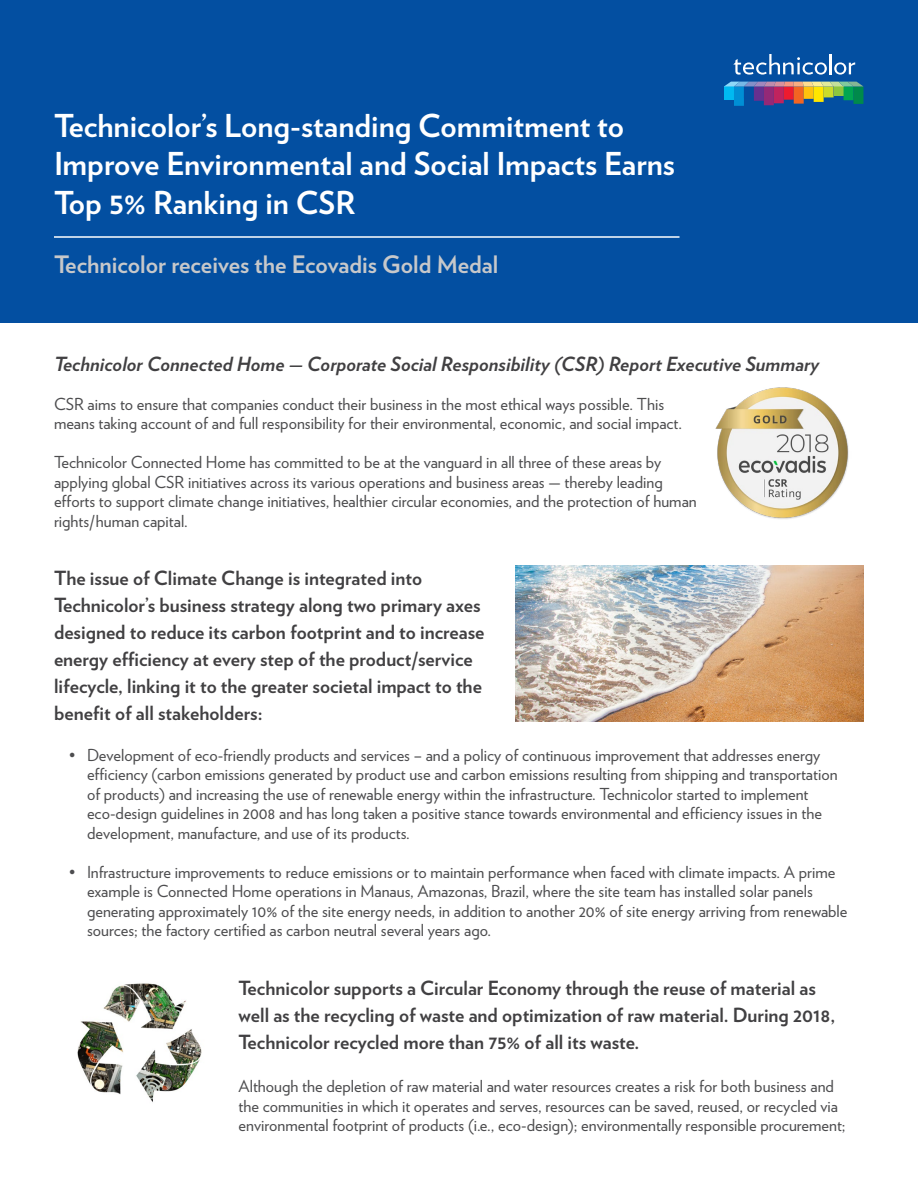
<style>
.page{position:relative;width:918px;height:1188px;background:#fff}
.page>*{position:absolute;margin:0;border:0;box-sizing:border-box;transform-origin:0 0}
.t1{font:700 31.5px/39px "Verlag";color:#fff}
.t2{font:700 24px "Verlag";color:#c7c8ca}
.t3{font:700 19.5px/27px "Verlag";color:#414042}
.t4{font:italic 700 19.5px "Verlag";color:#414042}
.t5{font:16.5px/19.5px "Verlag";color:#4d4d4f}
</style>
<div class="page">
<div style="left:0;top:0;width:918px;height:323px;background:#034fa1"></div>
<svg style="left:724px;top:82px;width:139px;height:24px"></svg>
<svg style="left:733px;top:54px;width:94px;height:21px"></svg>
<hr style="left:829px;top:54px;width:3px;height:20px;background:#fff">
<svg style="left:834px;top:62px;width:21px;height:13px"></svg>
<img style="left:715px;top:387px;width:134px;height:132px">
<img style="left:515px;top:566px;width:349px;height:156px">
<img style="left:77px;top:983px;width:125px;height:119px">
<hr style="left:54px;top:236px;width:626px;height:2px;background:#fff">
<h1 class="t1" style="left:54px;top:104px;width:623px">Technicolor’s Long-standing Commitment to<br>Improve Environmental and Social Impacts Earns<br>Top 5% Ranking in CSR</h1>
<h2 class="t2" style="left:54px;top:245px;width:446px">Technicolor receives the Ecovadis Gold Medal</h2>
<p class="t4" style="left:54px;top:348px;width:767px">Technicolor Connected Home — Corporate Social Responsibility (CSR) Report Executive Summary</p>
<p class="t5" style="left:54px;top:393px;width:630px">CSR aims to ensure that companies conduct their business in the most ethical ways possible. This means taking account of and full responsibility for their environmental, economic, and social impact.</p>
<p class="t5" style="left:54px;top:451px;width:644px">Technicolor Connected Home has committed to be at the vanguard in all three of these areas by applying global CSR initiatives across its various operations and business areas — thereby leading efforts to support climate change initiatives, healthier circular economies, and the protection of human rights/human capital.</p>
<p class="t3" style="left:54px;top:563px;width:432px">The issue of Climate Change is integrated into Technicolor’s business strategy along two primary axes designed to reduce its carbon footprint and to increase energy efficiency at every step of the product/service lifecycle, linking it to the greater societal impact to the benefit of all stakeholders:</p>
<p class="t5" style="left:87px;top:744px;width:752px;text-indent:-18px">• Development of eco-friendly products and services – and a policy of continuous improvement that addresses energy efficiency (carbon emissions generated by product use and carbon emissions resulting from shipping and transportation of products) and increasing the use of renewable energy within the infrastructure. Technicolor started to implement eco-design guidelines in 2008 and has long taken a positive stance towards environmental and efficiency issues in the development, manufacture, and use of its products.</p>
<p class="t5" style="left:87px;top:861px;width:762px;text-indent:-18px">• Infrastructure improvements to reduce emissions or to maintain performance when faced with climate impacts. A prime example is Connected Home operations in Manaus, Amazonas, Brazil, where the site team has installed solar panels generating approximately 10% of the site energy needs, in addition to another 20% of site energy arriving from renewable sources; the factory certified as carbon neutral several years ago.</p>
<p class="t3" style="left:238px;top:973px;width:598px">Technicolor supports a Circular Economy through the reuse of material as well as the recycling of waste and optimization of raw material. During 2018,<br>Technicolor recycled more than 75% of all its waste.</p>
<p class="t5" style="left:238px;top:1075px;width:609px">Although the depletion of raw material and water resources creates a risk for both business and the communities in which it operates and serves, resources can be saved, reused, or recycled via environmental footprint of products (i.e., eco-design); environmentally responsible procurement;</p>
</div>
